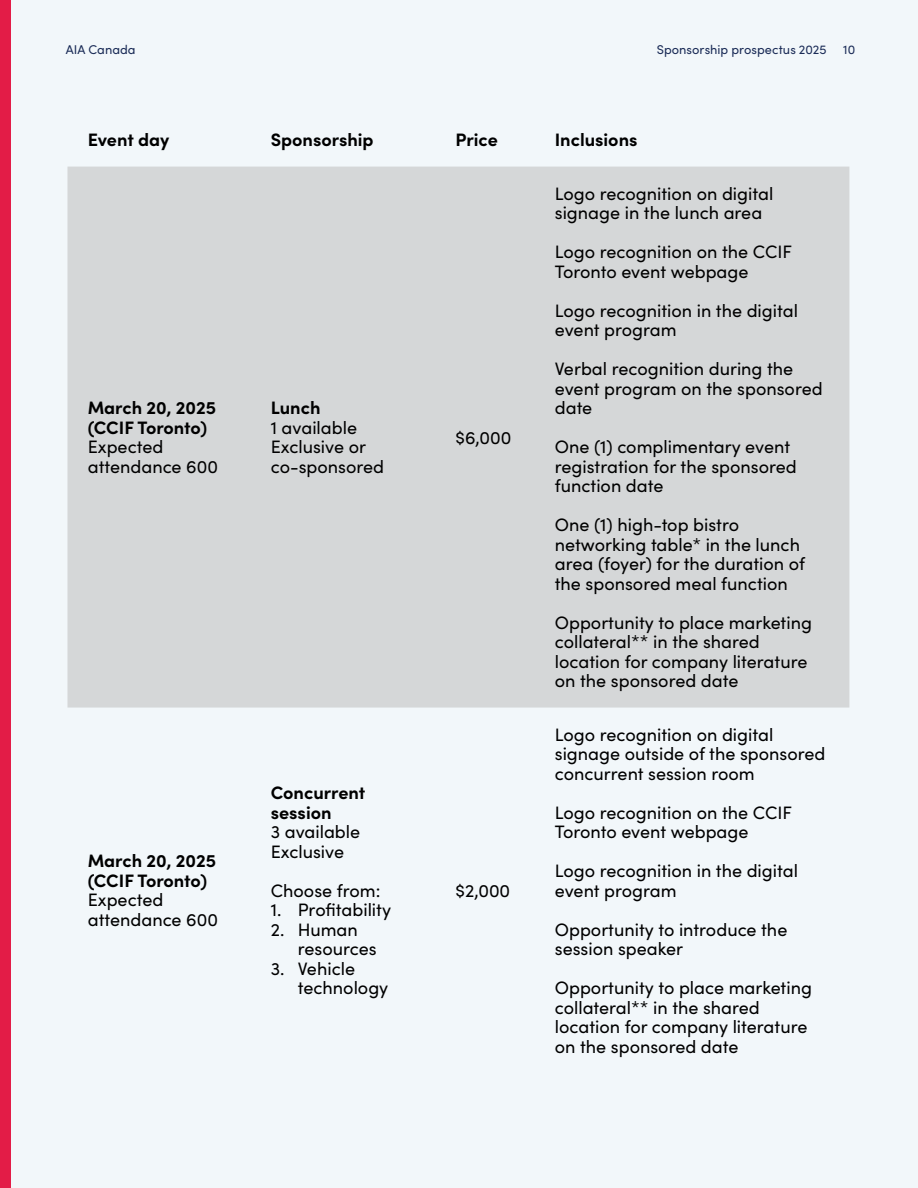
<style>
.page{position:relative;width:918px;height:1188px;background:#f2f7fa}
.page>*{position:absolute;margin:0;border:0;box-sizing:border-box;transform-origin:0 0}
.t1{font:18px/19.5px "Sofia Pro";color:#000}
.t2{font:700 18px/19.5px "Sofia Pro";color:#000}
.t3{font:12.75px "Sofia Pro";letter-spacing:.005em;color:#1b2c57}
</style>
<div class="page">
<div style="left:0;top:0;width:11px;height:1188px;background:#e31c47"></div>
<div style="left:68px;top:167px;width:781px;height:541px;background:#d5d7d8"></div>
<p class="t3" style="left:66px;top:41px;width:71px">AIA Canada</p>
<p class="t3" style="left:657px;top:41px;width:171px">Sponsorship prospectus 2025</p>
<p class="t3" style="left:843px;top:41px;width:14px">10</p>
<p class="t2" style="left:88px;top:129px;width:83px">Event day</p>
<p class="t2" style="left:271px;top:129px;width:104px">Sponsorship</p>
<p class="t2" style="left:455px;top:129px;width:44px">Price</p>
<p class="t2" style="left:555px;top:129px;width:84px">Inclusions</p>
<p class="t2" style="left:88px;top:397px;width:130px">March 20, 2025 (CCIF Toronto)</p>
<p class="t1" style="left:88px;top:436px;width:132px">Expected attendance 600</p>
<p class="t2" style="left:88px;top:850px;width:130px">March 20, 2025 (CCIF Toronto)</p>
<p class="t1" style="left:88px;top:889px;width:132px">Expected attendance 600</p>
<p class="t2" style="left:271px;top:397px;width:51px">Lunch</p>
<p class="t1" style="left:271px;top:417px;width:115px">1 available<br>Exclusive or co-sponsored</p>
<p class="t1" style="left:455px;top:426px;width:58px">$6,000</p>
<p class="t2" style="left:271px;top:782px;width:96px">Concurrent session</p>
<p class="t1" style="left:271px;top:821px;width:91px">3 available<br>Exclusive</p>
<p class="t1" style="left:271px;top:880px;width:111px">Choose from:</p>
<p class="t1" style="left:271px;top:899px;width:122px">1. Profitability</p>
<p class="t1" style="left:298px;top:919px;width:80px;text-indent:-27px">2. Human resources</p>
<p class="t1" style="left:298px;top:958px;width:92px;text-indent:-27px">3. Vehicle technology</p>
<p class="t1" style="left:455px;top:880px;width:56px">$2,000</p>
<p class="t1" style="left:555px;top:183px;width:220px">Logo recognition on digital signage in the lunch area</p>
<p class="t1" style="left:555px;top:241px;width:239px">Logo recognition on the CCIF<br>Toronto event webpage</p>
<p class="t1" style="left:555px;top:300px;width:245px">Logo recognition in the digital event program</p>
<p class="t1" style="left:555px;top:358px;width:269px">Verbal recognition during the event program on the sponsored date</p>
<p class="t1" style="left:555px;top:436px;width:243px">One (1) complimentary event registration for the sponsored function date</p>
<p class="t1" style="left:555px;top:514px;width:252px">One (1) high-top bistro networking table* in the lunch area (foyer) for the duration of the sponsored meal function</p>
<p class="t1" style="left:555px;top:612px;width:259px">Opportunity to place marketing collateral** in the shared location for company literature on the sponsored date</p>
<p class="t1" style="left:555px;top:724px;width:272px">Logo recognition on digital signage outside of the sponsored concurrent session room</p>
<p class="t1" style="left:555px;top:802px;width:239px">Logo recognition on the CCIF<br>Toronto event webpage</p>
<p class="t1" style="left:555px;top:860px;width:245px">Logo recognition in the digital event program</p>
<p class="t1" style="left:555px;top:919px;width:234px">Opportunity to introduce the session speaker</p>
<p class="t1" style="left:555px;top:977px;width:259px">Opportunity to place marketing collateral** in the shared location for company literature on the sponsored date</p>
</div>
